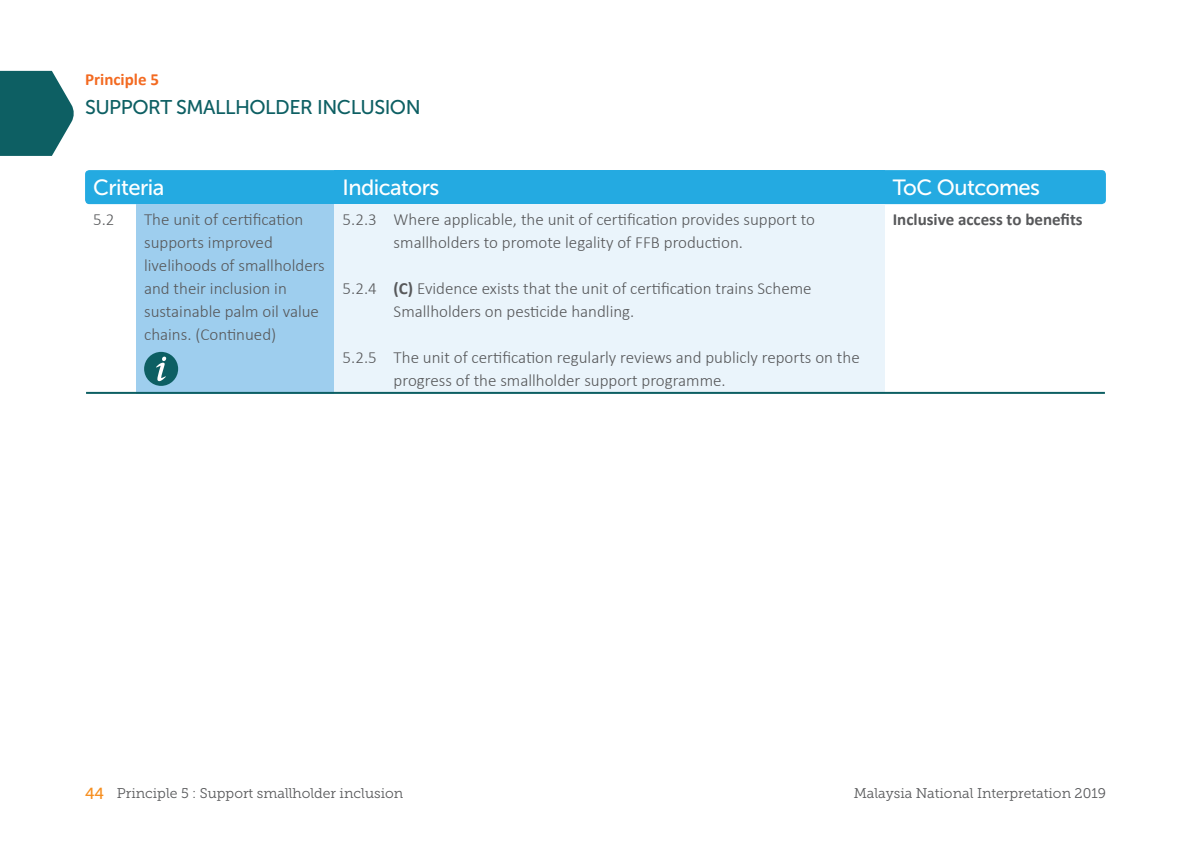
<style>
.page{position:relative;width:1191px;height:842px;background:#fff}
.page>*{position:absolute;margin:0;border:0;box-sizing:border-box;transform-origin:0 0}
.body_text{font:22px "Museo Sans 500";letter-spacing:-.025em;color:#fff}
.body_text-2{font:19.8px "Museo Sans 500";letter-spacing:-.025em;color:#0d5f63}
.body_text-3{font:300 17px/23px "Calibri";color:#57585a}
.body_text-4{font:700 17px "Calibri";color:#57585a}
.body_text-5{font:700 17px "Calibri";color:#f36a21}
.body_text-6{font:14px "Museo Slab 300";color:#57585a}
.s1{font-weight:700}
.s2{font-family:"Museo Slab 500";font-size:16px;color:#f68e1e}
</style>
<div class="page">
<svg style="left:0;top:71px;width:74px;height:85px;background:#2d7478"></svg>
<div style="left:85px;top:170px;width:1021px;height:34px;background:#24aae1;border-radius:4px"></div>
<div style="left:136px;top:204px;width:198px;height:190px;background:#9eceee"></div>
<div style="left:334px;top:204px;width:550px;height:190px;background:#eaf4fb"></div>
<div style="left:144px;top:352px;width:34px;height:34px;background:#0d5f63;border-radius:50%"></div>
<svg style="left:156px;top:357px;width:10px;height:24px"></svg>
<hr style="left:86px;top:392px;width:1019px;height:2px;background:#0d5f63">
<p class="body_text-5" style="left:85px;top:67px;width:76px">Principle 5</p>
<p class="body_text-2" style="left:85px;top:96px;width:337px">SUPPORT SMALLHOLDER INCLUSION</p>
<p class="body_text" style="left:93px;top:175px;width:73px">Criteria</p>
<p class="body_text" style="left:342px;top:175px;width:98px">Indicators</p>
<p class="body_text" style="left:892px;top:175px;width:149px">ToC Outcomes</p>
<p class="body_text-3" style="left:93px;top:208px;width:23px">5.2</p>
<p class="body_text-3" style="left:144px;top:208px;width:161px">The unit of certification supports improved</p>
<p class="body_text-3" style="left:144px;top:254px;width:182px">livelihoods of smallholders and their inclusion in sustainable palm oil value chains. (Continued)</p>
<p class="body_text-4" style="left:892px;top:207px;width:191px">Inclusive access to benefits</p>
<p class="body_text-3" style="left:394px;top:208px;width:423px;text-indent:-51px">5.2.3 Where applicable, the unit of certification provides support to smallholders to promote legality of FFB production.</p>
<p class="body_text-3" style="left:394px;top:277px;width:419px;text-indent:-51px">5.2.4 <span class="s1">(C)</span> Evidence exists that the unit of certification trains Scheme<br>Smallholders on pesticide handling.</p>
<p class="body_text-3" style="left:394px;top:346px;width:467px;text-indent:-51px">5.2.5 The unit of certification regularly reviews and publicly reports on the progress of the smallholder support programme.</p>
<p class="body_text-6" style="left:85px;top:785px;width:320px"><span class="s2">44</span> Principle 5 : Support smallholder inclusion</p>
<p class="body_text-6" style="left:853px;top:785px;width:254px">Malaysia National Interpretation 2019</p>
</div>
